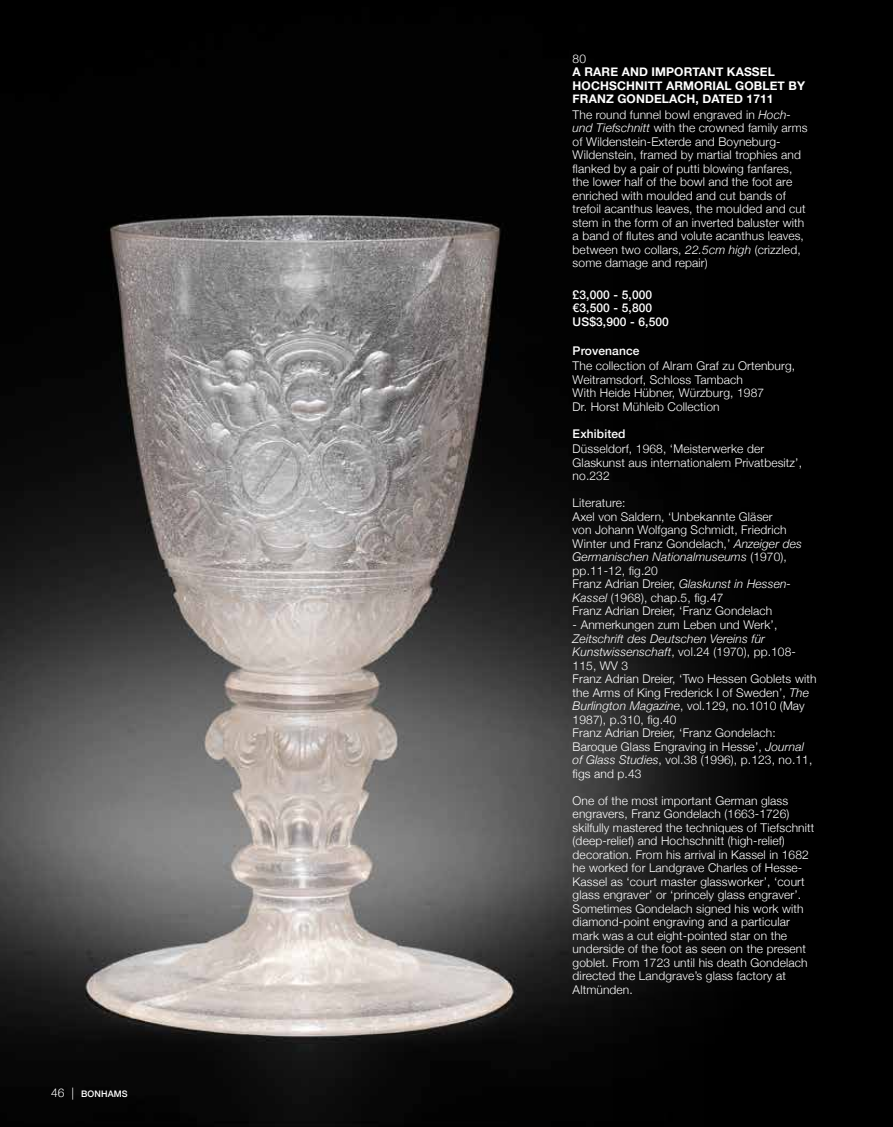
<style>
.page{position:relative;width:893px;height:1127px;background:#000}
.page>*{position:absolute;margin:0;border:0;box-sizing:border-box;transform-origin:0 0}
.t1{font:300 12px/13.5px "Helvetica Neue";letter-spacing:.01em;color:#fff}
.t2{font:700 12px/13.5px "Helvetica Neue";letter-spacing:.01em;color:#fff}
.t3{font:500 12px/13.5px "Helvetica Neue";letter-spacing:.01em;color:#fff}
.t4{font:500 9px "Helvetica Neue";letter-spacing:.01em;color:#fff}
.s1{font-weight:300;font-size:12px}
.s2{font-style:italic}
</style>
<div class="page">
<img style="left:0;top:214px;width:724px;height:912px">
<p class="t4" style="left:51px;top:1087px;width:78px"><span class="s1">46 |</span> BONHAMS</p>
<p class="t1" style="left:573px;top:51px;width:15px">80</p>
<p class="t2" style="left:573px;top:65px;width:234px">A RARE AND IMPORTANT KASSEL<br>HOCHSCHNITT ARMORIAL GOBLET BY<br>FRANZ GONDELACH, DATED 1711</p>
<p class="t1" style="left:573px;top:107px;width:237px">The round funnel bowl engraved in <span class="s2">Hoch&shy;und Tiefschnitt</span> with the crowned family arms of Wildenstein-Exterde and Boyneburg-Wildenstein, framed by martial trophies and flanked by a pair of putti blowing fanfares, the lower half of the bowl and the foot are enriched with moulded and cut bands of trefoil acanthus leaves, the moulded and cut stem in the form of an inverted baluster with a band of flutes and volute acanthus leaves, between two collars, <span class="s2">22.5cm high</span> (crizzled, some damage and repair)</p>
<p class="t3" style="left:573px;top:287px;width:98px">£3,000 - 5,000 €3,500 - 5,800<br>US$3,900 - 6,500</p>
<p class="t3" style="left:573px;top:343px;width:68px">Provenance</p>
<p class="t1" style="left:573px;top:358px;width:224px">The collection of Alram Graf zu Ortenburg, Weitramsdorf, Schloss Tambach<br>With Heide Hübner, Würzburg, 1987<br>Dr. Horst Mühleib Collection</p>
<p class="t3" style="left:573px;top:426px;width:54px">Exhibited</p>
<p class="t1" style="left:573px;top:441px;width:231px">Düsseldorf, 1968, ‘Meisterwerke der<br>Glaskunst aus internationalem Privatbesitz’, no.232</p>
<p class="t1" style="left:573px;top:495px;width:231px">Literature:<br>Axel von Saldern, ‘Unbekannte Gläser<br>von Johann Wolfgang Schmidt, Friedrich Winter und Franz Gondelach,’ <span class="s2">Anzeiger des Germanischen Nationalmuseums</span> (1970), pp.11-12, fig.20<br>Franz Adrian Dreier, <span class="s2">Glaskunst in Hessen-Kassel</span> (1968), chap.5, fig.47<br>Franz Adrian Dreier, ‘Franz Gondelach</p>
<p class="t1" style="left:573px;top:617px;width:206px">- Anmerkungen zum Leben und Werk’,</p>
<p class="t1" style="left:573px;top:630px;width:245px"><span class="s2">Zeitschrift des Deutschen Vereins für Kunstwissenschaft</span>, vol.24 (1970), pp.108- 115, WV 3<br>Franz Adrian Dreier, ‘Two Hessen Goblets with the Arms of King Frederick I of Sweden’, <span class="s2">The Burlington Magazine</span>, vol.129, no.1010 (May 1987), p.310, fig.40<br>Franz Adrian Dreier, ‘Franz Gondelach:<br>Baroque Glass Engraving in Hesse’, <span class="s2">Journal of Glass Studies</span>, vol.38 (1996), p.123, no.11, figs and p.43</p>
<p class="t1" style="left:573px;top:792px;width:243px">One of the most important German glass engravers, Franz Gondelach (1663-1726) skilfully mastered the techniques of Tiefschnitt (deep-relief) and Hochschnitt (high-relief) decoration. From his arrival in Kassel in 1682 he worked for Landgrave Charles of Hesse-Kassel as ‘court master glassworker’, ‘court glass engraver’ or ‘princely glass engraver’.<br>Sometimes Gondelach signed his work with diamond-point engraving and a particular mark was a cut eight-pointed star on the underside of the foot as seen on the present goblet. From 1723 until his death Gondelach directed the Landgrave’s glass factory at Altmünden.</p>
</div>
